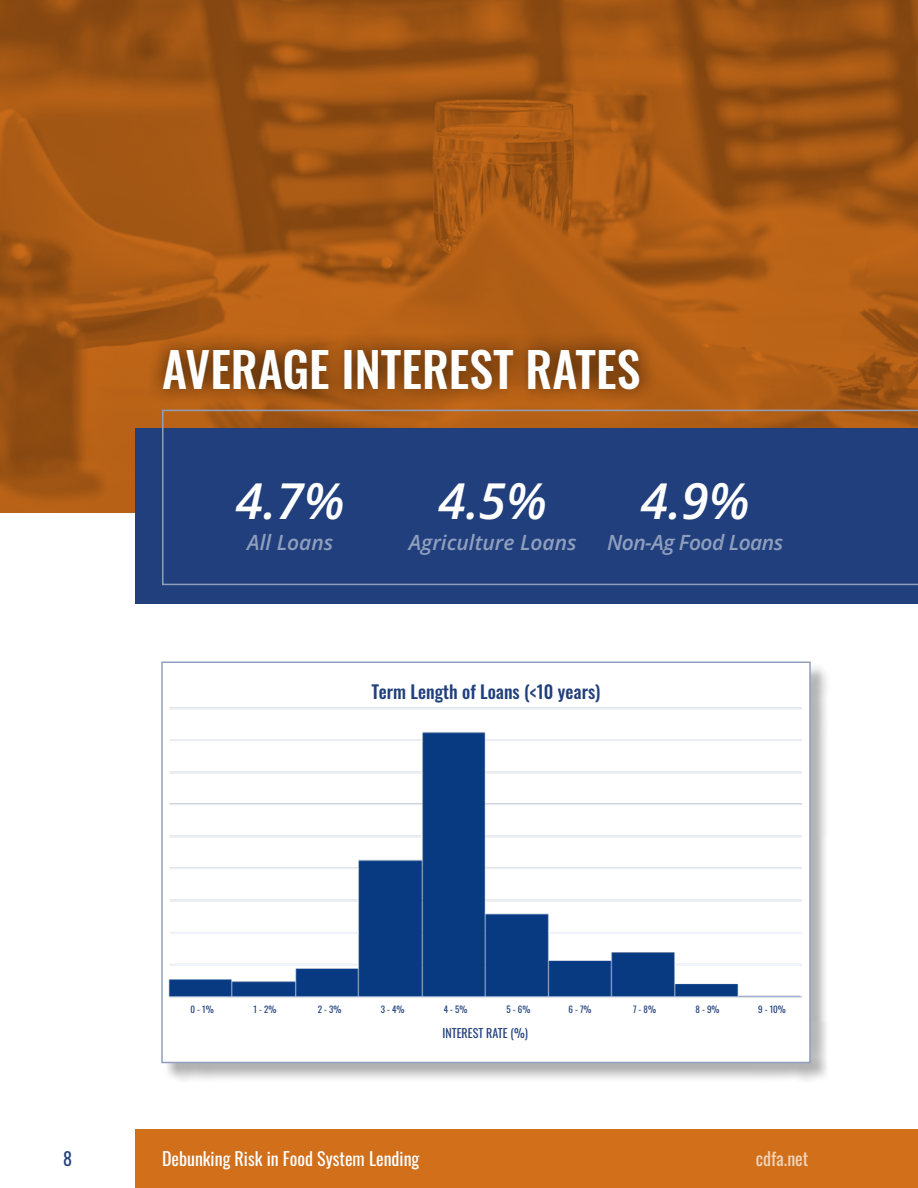
<style>
.page{position:relative;width:918px;height:1188px;background:#fff}
.page>*{position:absolute;margin:0;border:0;box-sizing:border-box;transform-origin:0 0}
.t1{font:italic 600 49.5px "Open Sans";color:#fff}
.t2{font:500 48px "Oswald";color:#fff}
.t3{font:italic 600 21px "Open Sans";color:#909fbd}
.t4{font:italic 600 21px "Open Sans";letter-spacing:-.025em;color:#909fbd}
.t5{font:18px "Oswald";color:#fff}
.t6{font:500 18px "Oswald";color:#203f7c}
.t7{font:18px "Oswald";color:#f1d4ba}
.t8{font:18px "Oswald";color:#203f7c}
.t9{font:12px "Oswald";color:#203f7c}
.t10{font:9px "Oswald";color:#203f7c}
</style>
<div class="page">
<div style="left:135px;top:1130px;width:783px;height:58px;background:#d16f1a"></div>
<img style="left:0;top:0;width:918px;height:513px">
<div style="left:145px;top:331px;width:512px;height:76px;background:#000;opacity:.7"></div>
<div style="left:135px;top:428px;width:783px;height:176px;background:#203f7c"></div>
<svg style="left:162px;top:410px;width:756px;height:175px"></svg>
<div style="left:164px;top:664px;width:665px;height:418px;background:#000;opacity:.3"></div>
<div style="left:162px;top:662px;width:648px;height:401px;background:#fff"></div>
<img style="left:168px;top:707px;width:634px;height:291px">
<div style="left:161px;top:662px;width:650px;height:401px;border:2px solid #909fbd"></div>
<h2 class="t2" style="left:162px;top:326px;width:480px">AVERAGE INTEREST RATES</h2>
<h1 class="t1" style="left:236px;top:466px;width:110px">4.7%</h1>
<h3 class="t3" style="left:247px;top:528px;width:88px">All Loans</h3>
<h1 class="t1" style="left:438px;top:466px;width:110px">4.5%</h1>
<h3 class="t3" style="left:409px;top:528px;width:169px">Agriculture Loans</h3>
<h1 class="t1" style="left:641px;top:466px;width:110px">4.9%</h1>
<h3 class="t4" style="left:607px;top:528px;width:178px">Non-Ag Food Loans</h3>
<h3 class="t6" style="left:371px;top:675px;width:231px">Term Length of Loans (&lt;10 years)</h3>
<p class="t10" style="left:190px;top:1001px;width:25px">0 - 1%</p>
<p class="t10" style="left:254px;top:1001px;width:24px">1 - 2%</p>
<p class="t10" style="left:318px;top:1001px;width:25px">2 - 3%</p>
<p class="t10" style="left:381px;top:1001px;width:25px">3 - 4%</p>
<p class="t10" style="left:444px;top:1001px;width:25px">4 - 5%</p>
<p class="t10" style="left:507px;top:1001px;width:25px">5 - 6%</p>
<p class="t10" style="left:569px;top:1001px;width:25px">6 - 7%</p>
<p class="t10" style="left:633px;top:1001px;width:24px">7 - 8%</p>
<p class="t10" style="left:696px;top:1001px;width:26px">8 - 9%</p>
<p class="t10" style="left:758px;top:1001px;width:29px">9 - 10%</p>
<h3 class="t9" style="left:443px;top:1023px;width:87px">INTEREST RATE (%)</h3>
<h3 class="t8" style="left:63px;top:1142px;width:10px">8</h3>
<h3 class="t5" style="left:162px;top:1142px;width:259px">Debunking Risk in Food System Lending</h3>
<h3 class="t7" style="left:756px;top:1142px;width:54px">cdfa.net</h3>
</div>
